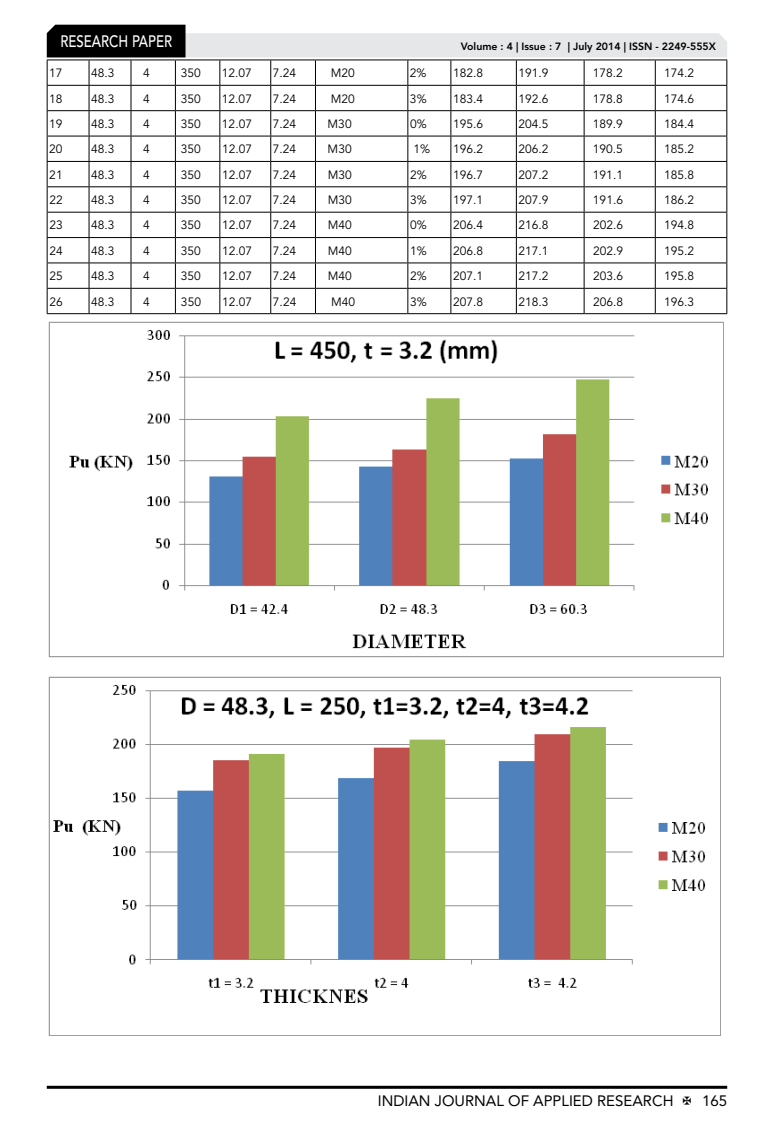
<style>
.page{position:relative;width:774px;height:1136px;background:#fff}
.page>*{position:absolute;margin:0;border:0;box-sizing:border-box;transform-origin:0 0}
.t1{font:500 16.5px "Avenir LT Std";color:#fff;scale:.8 1}
.t2{font:15px "Avenir LT Std";color:#000}
.t3{font:12px "Avenir LT Std";color:#000}
.t4{font:800 10.5px "Avenir LT Std";color:#000}
</style>
<div class="page">
<hr style="left:47px;top:1085px;width:680px;height:3px;background:#000">
<svg style="left:47px;top:25px;width:680px;height:288px"></svg>
<hr style="left:47px;top:313px;width:42px;height:1px;background:#000">
<hr style="left:89px;top:313px;width:42px;height:1px;background:#000">
<hr style="left:131px;top:313px;width:44px;height:1px;background:#000">
<hr style="left:175px;top:313px;width:45px;height:1px;background:#000">
<hr style="left:220px;top:313px;width:51px;height:1px;background:#000">
<hr style="left:271px;top:313px;width:44px;height:1px;background:#000">
<hr style="left:315px;top:313px;width:93px;height:1px;background:#000">
<hr style="left:408px;top:313px;width:43px;height:1px;background:#000">
<hr style="left:451px;top:313px;width:65px;height:1px;background:#000">
<hr style="left:516px;top:313px;width:68px;height:1px;background:#000">
<hr style="left:584px;top:313px;width:71px;height:1px;background:#000">
<hr style="left:655px;top:313px;width:72px;height:1px;background:#000">
<img style="left:48px;top:321px;width:676px;height:336px">
<img style="left:48px;top:676px;width:672px;height:359px">
<h1 class="t1" style="left:60px;top:32px;width:139px">RESEARCH PAPER</h1>
<p class="t4" style="left:461px;top:41px;width:257px">Volume : 4 | Issue : 7 | July 2014 | ISSN - 2249-555X</p>
<p class="t3" style="left:49px;top:66px;width:15px">17</p>
<p class="t3" style="left:91px;top:66px;width:25px">48.3</p>
<p class="t3" style="left:143px;top:66px;width:8px">4</p>
<p class="t3" style="left:181px;top:66px;width:22px">350</p>
<p class="t3" style="left:222px;top:66px;width:32px">12.07</p>
<p class="t3" style="left:273px;top:66px;width:25px">7.24</p>
<p class="t3" style="left:331px;top:66px;width:26px">M20</p>
<p class="t3" style="left:410px;top:66px;width:18px">2%</p>
<p class="t3" style="left:453px;top:66px;width:32px">182.8</p>
<p class="t3" style="left:518px;top:66px;width:32px">191.9</p>
<p class="t3" style="left:593px;top:66px;width:32px">178.2</p>
<p class="t3" style="left:664px;top:66px;width:32px">174.2</p>
<p class="t3" style="left:49px;top:91px;width:15px">18</p>
<p class="t3" style="left:91px;top:91px;width:25px">48.3</p>
<p class="t3" style="left:143px;top:91px;width:8px">4</p>
<p class="t3" style="left:181px;top:91px;width:22px">350</p>
<p class="t3" style="left:222px;top:91px;width:32px">12.07</p>
<p class="t3" style="left:273px;top:91px;width:25px">7.24</p>
<p class="t3" style="left:331px;top:91px;width:26px">M20</p>
<p class="t3" style="left:410px;top:91px;width:18px">3%</p>
<p class="t3" style="left:453px;top:91px;width:32px">183.4</p>
<p class="t3" style="left:518px;top:91px;width:32px">192.6</p>
<p class="t3" style="left:593px;top:91px;width:32px">178.8</p>
<p class="t3" style="left:664px;top:91px;width:32px">174.6</p>
<p class="t3" style="left:49px;top:117px;width:15px">19</p>
<p class="t3" style="left:91px;top:117px;width:25px">48.3</p>
<p class="t3" style="left:143px;top:117px;width:8px">4</p>
<p class="t3" style="left:181px;top:117px;width:22px">350</p>
<p class="t3" style="left:222px;top:117px;width:32px">12.07</p>
<p class="t3" style="left:273px;top:117px;width:25px">7.24</p>
<p class="t3" style="left:328px;top:117px;width:26px">M30</p>
<p class="t3" style="left:410px;top:117px;width:18px">0%</p>
<p class="t3" style="left:453px;top:117px;width:32px">195.6</p>
<p class="t3" style="left:518px;top:117px;width:32px">204.5</p>
<p class="t3" style="left:593px;top:117px;width:32px">189.9</p>
<p class="t3" style="left:664px;top:117px;width:32px">184.4</p>
<p class="t3" style="left:49px;top:142px;width:15px">20</p>
<p class="t3" style="left:91px;top:142px;width:25px">48.3</p>
<p class="t3" style="left:143px;top:142px;width:8px">4</p>
<p class="t3" style="left:181px;top:142px;width:22px">350</p>
<p class="t3" style="left:222px;top:142px;width:32px">12.07</p>
<p class="t3" style="left:273px;top:142px;width:25px">7.24</p>
<p class="t3" style="left:328px;top:142px;width:26px">M30</p>
<p class="t3" style="left:413px;top:142px;width:18px">1%</p>
<p class="t3" style="left:453px;top:142px;width:32px">196.2</p>
<p class="t3" style="left:518px;top:142px;width:32px">206.2</p>
<p class="t3" style="left:593px;top:142px;width:32px">190.5</p>
<p class="t3" style="left:664px;top:142px;width:32px">185.2</p>
<p class="t3" style="left:49px;top:168px;width:15px">21</p>
<p class="t3" style="left:91px;top:168px;width:25px">48.3</p>
<p class="t3" style="left:143px;top:168px;width:8px">4</p>
<p class="t3" style="left:181px;top:168px;width:22px">350</p>
<p class="t3" style="left:222px;top:168px;width:32px">12.07</p>
<p class="t3" style="left:273px;top:168px;width:25px">7.24</p>
<p class="t3" style="left:328px;top:168px;width:26px">M30</p>
<p class="t3" style="left:410px;top:168px;width:18px">2%</p>
<p class="t3" style="left:453px;top:168px;width:32px">196.7</p>
<p class="t3" style="left:518px;top:168px;width:32px">207.2</p>
<p class="t3" style="left:593px;top:168px;width:32px">191.1</p>
<p class="t3" style="left:664px;top:168px;width:32px">185.8</p>
<p class="t3" style="left:49px;top:193px;width:15px">22</p>
<p class="t3" style="left:91px;top:193px;width:25px">48.3</p>
<p class="t3" style="left:143px;top:193px;width:8px">4</p>
<p class="t3" style="left:181px;top:193px;width:22px">350</p>
<p class="t3" style="left:222px;top:193px;width:32px">12.07</p>
<p class="t3" style="left:273px;top:193px;width:25px">7.24</p>
<p class="t3" style="left:328px;top:193px;width:26px">M30</p>
<p class="t3" style="left:410px;top:193px;width:18px">3%</p>
<p class="t3" style="left:453px;top:193px;width:32px">197.1</p>
<p class="t3" style="left:518px;top:193px;width:32px">207.9</p>
<p class="t3" style="left:593px;top:193px;width:32px">191.6</p>
<p class="t3" style="left:664px;top:193px;width:32px">186.2</p>
<p class="t3" style="left:49px;top:218px;width:15px">23</p>
<p class="t3" style="left:91px;top:218px;width:25px">48.3</p>
<p class="t3" style="left:143px;top:218px;width:8px">4</p>
<p class="t3" style="left:181px;top:218px;width:22px">350</p>
<p class="t3" style="left:222px;top:218px;width:32px">12.07</p>
<p class="t3" style="left:273px;top:218px;width:25px">7.24</p>
<p class="t3" style="left:328px;top:218px;width:26px">M40</p>
<p class="t3" style="left:410px;top:218px;width:18px">0%</p>
<p class="t3" style="left:453px;top:218px;width:32px">206.4</p>
<p class="t3" style="left:518px;top:218px;width:32px">216.8</p>
<p class="t3" style="left:593px;top:218px;width:32px">202.6</p>
<p class="t3" style="left:664px;top:218px;width:32px">194.8</p>
<p class="t3" style="left:49px;top:244px;width:15px">24</p>
<p class="t3" style="left:91px;top:244px;width:25px">48.3</p>
<p class="t3" style="left:143px;top:244px;width:8px">4</p>
<p class="t3" style="left:181px;top:244px;width:22px">350</p>
<p class="t3" style="left:222px;top:244px;width:32px">12.07</p>
<p class="t3" style="left:273px;top:244px;width:25px">7.24</p>
<p class="t3" style="left:328px;top:244px;width:26px">M40</p>
<p class="t3" style="left:410px;top:244px;width:18px">1%</p>
<p class="t3" style="left:453px;top:244px;width:32px">206.8</p>
<p class="t3" style="left:518px;top:244px;width:32px">217.1</p>
<p class="t3" style="left:593px;top:244px;width:32px">202.9</p>
<p class="t3" style="left:664px;top:244px;width:32px">195.2</p>
<p class="t3" style="left:49px;top:269px;width:15px">25</p>
<p class="t3" style="left:91px;top:269px;width:25px">48.3</p>
<p class="t3" style="left:143px;top:269px;width:8px">4</p>
<p class="t3" style="left:181px;top:269px;width:22px">350</p>
<p class="t3" style="left:222px;top:269px;width:32px">12.07</p>
<p class="t3" style="left:273px;top:269px;width:25px">7.24</p>
<p class="t3" style="left:328px;top:269px;width:26px">M40</p>
<p class="t3" style="left:410px;top:269px;width:18px">2%</p>
<p class="t3" style="left:453px;top:269px;width:32px">207.1</p>
<p class="t3" style="left:518px;top:269px;width:32px">217.2</p>
<p class="t3" style="left:593px;top:269px;width:32px">203.6</p>
<p class="t3" style="left:664px;top:269px;width:32px">195.8</p>
<p class="t3" style="left:49px;top:294px;width:15px">26</p>
<p class="t3" style="left:91px;top:294px;width:25px">48.3</p>
<p class="t3" style="left:143px;top:294px;width:8px">4</p>
<p class="t3" style="left:181px;top:294px;width:22px">350</p>
<p class="t3" style="left:222px;top:294px;width:32px">12.07</p>
<p class="t3" style="left:273px;top:294px;width:25px">7.24</p>
<p class="t3" style="left:331px;top:294px;width:26px">M40</p>
<p class="t3" style="left:410px;top:294px;width:18px">3%</p>
<p class="t3" style="left:453px;top:294px;width:32px">207.8</p>
<p class="t3" style="left:519px;top:294px;width:32px">218.3</p>
<p class="t3" style="left:593px;top:294px;width:32px">206.8</p>
<p class="t3" style="left:664px;top:294px;width:32px">196.3</p>
<p class="t2" style="left:378px;top:1091px;width:297px">INDIAN JOURNAL OF APPLIED RESEARCH</p>
<p class="t2" style="left:702px;top:1091px;width:27px">165</p>
</div>
